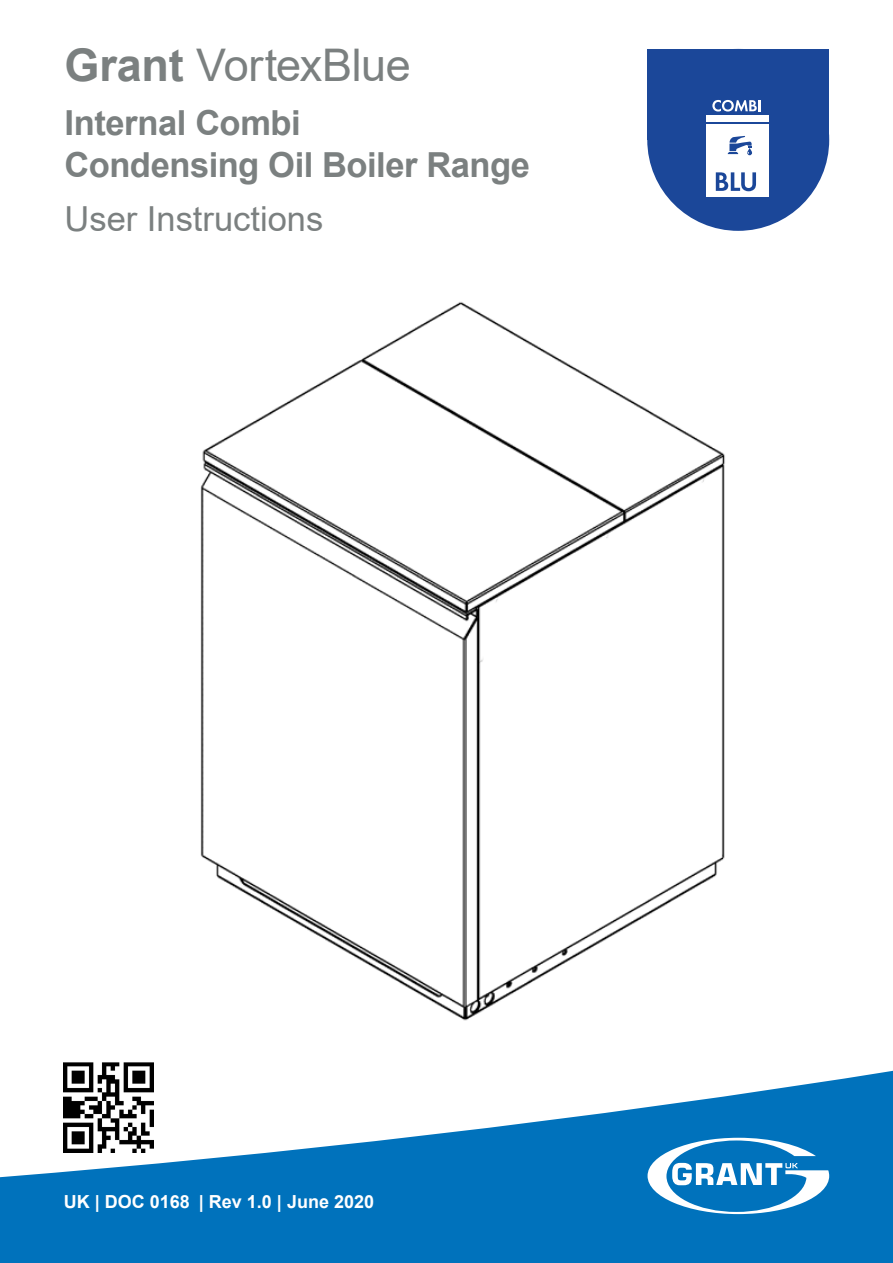
<style>
.page{position:relative;width:893px;height:1263px;background:#fff}
.page>*{position:absolute;margin:0;border:0;box-sizing:border-box;transform-origin:0 0}
.t1{font:45px "Arial";letter-spacing:-.01em;color:#7b8080}
.t2{font:700 34.5px "Arial";letter-spacing:-.015em;color:#7b8080}
.Line_four__regular{font:34.5px "Arial";color:#7b8080}
.t3{font:700 18px "Arial";color:#fff}
.s1{font-weight:700}
</style>
<div class="page">
<img style="left:64px;top:1062px;width:90px;height:7px">
<svg style="left:0;top:1069px;width:893px;height:194px;fill:#0072bc"></svg>
<svg style="left:647px;top:1138px;width:182px;height:76px"></svg>
<img style="left:200px;top:302px;width:525px;height:719px">
<div style="left:647px;top:49px;width:182px;height:91px;background:#1b4799"></div>
<div style="left:647px;top:49px;width:182px;height:182px;background:#1b4799;border-radius:50%"></div>
<div style="left:706px;top:124px;width:63px;height:73px;background:#fff"></div>
<div style="left:706px;top:116px;width:63px;height:6px;background:#fff"></div>
<svg style="left:716px;top:172px;width:40px;height:19px"></svg>
<svg style="left:728px;top:136px;width:24px;height:19px"></svg>
<svg style="left:712px;top:100px;width:48px;height:12px"></svg>
<p class="t1" style="left:65px;top:34px;width:348px"><span class="s1">Grant</span> VortexBlue</p>
<p class="t2" style="left:65px;top:99px;width:238px">Internal Combi</p>
<p class="t2" style="left:65px;top:140px;width:467px">Condensing Oil Boiler Range</p>
<p class="Line_four__regular" style="left:65px;top:195px;width:260px">User Instructions</p>
<p class="t3" style="left:64px;top:1189px;width:312px">UK | DOC 0168 | Rev 1.0 | June 2020</p>
</div>
